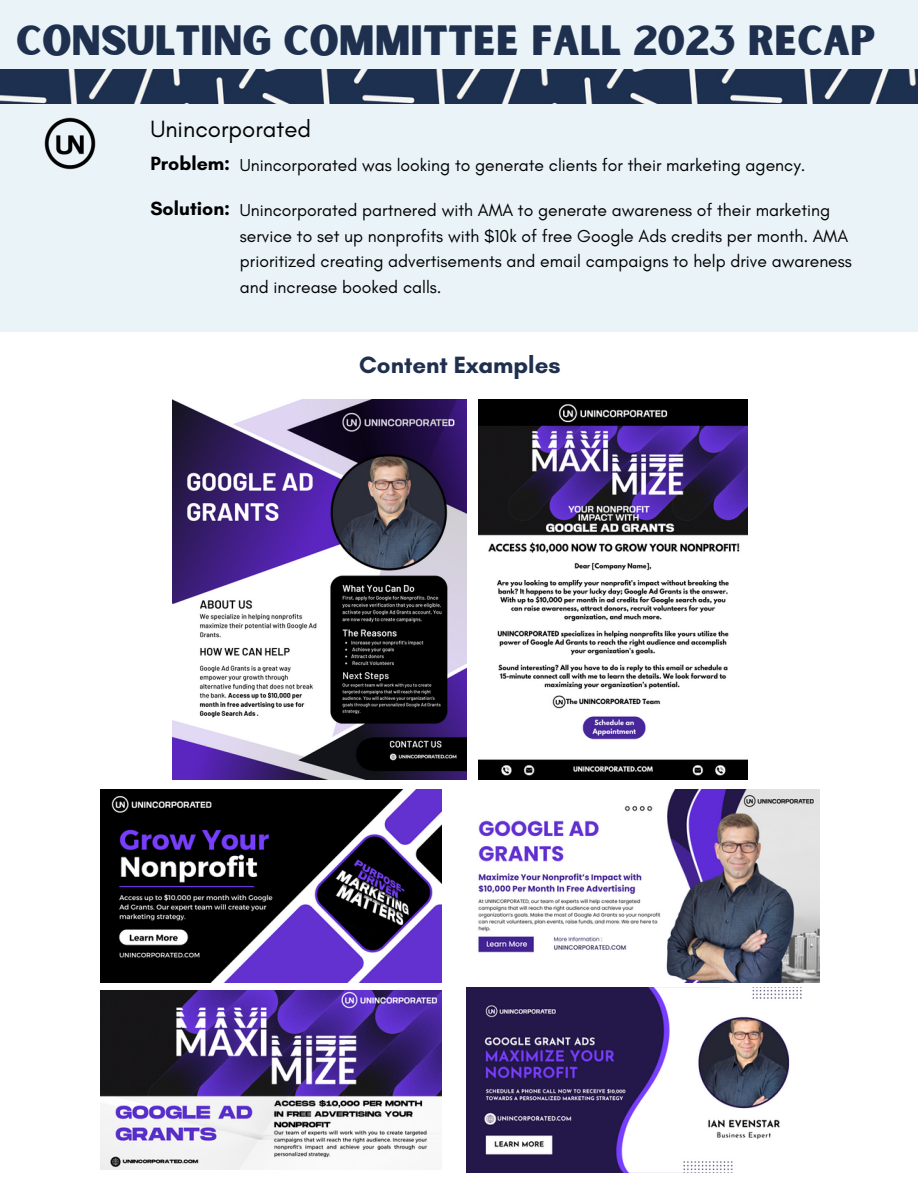
<style>
.page{position:relative;width:918px;height:1188px;background:#fff}
.page>*{position:absolute;margin:0;border:0;box-sizing:border-box;transform-origin:0 0}
.t1{font:40.5px "Sunborn Sans One";color:#1e304d}
.t2{font:700 24px "Glacial Indifference";color:#1f304f}
.t3{font:24px "Glacial Indifference";color:#000}
.t4{font:700 19.5px "Glacial Indifference";color:#000}
.t5{font:17.55px/25.8px "Glacial Indifference";color:#000}
</style>
<div class="page">
<div style="left:0;top:0;width:918px;height:331px;background:#e9f3f8"></div>
<img style="left:44px;top:117px;width:52px;height:53px">
<img style="left:0;top:70px;width:918px;height:34px">
<img style="left:100px;top:790px;width:341px;height:192px">
<img style="left:478px;top:790px;width:342px;height:192px">
<img style="left:173px;top:400px;width:293px;height:380px">
<img style="left:478px;top:400px;width:269px;height:380px">
<img style="left:100px;top:991px;width:341px;height:178px">
<img style="left:466px;top:988px;width:336px;height:184px">
<p class="t1" style="left:16px;top:14px;width:861px">CONSULTING COMMITTEE FALL 2023 RECAP</p>
<p class="t3" style="left:150px;top:114px;width:162px">Unincorporated</p>
<p class="t4" style="left:150px;top:151px;width:81px">Problem:</p>
<p class="t4" style="left:150px;top:197px;width:81px">Solution:</p>
<p class="t5" style="left:240px;top:152px;width:567px">Unincorporated was looking to generate clients for their marketing agency.</p>
<p class="t5" style="left:240px;top:197px;width:614px">Unincorporated partnered with AMA to generate awareness of their marketing service to set up nonprofits with $10k of free Google Ads credits per month. AMA prioritized creating advertisements and email campaigns to help drive awareness and increase booked calls.</p>
<p class="t2" style="left:359px;top:350px;width:203px">Content Examples</p>
</div>
